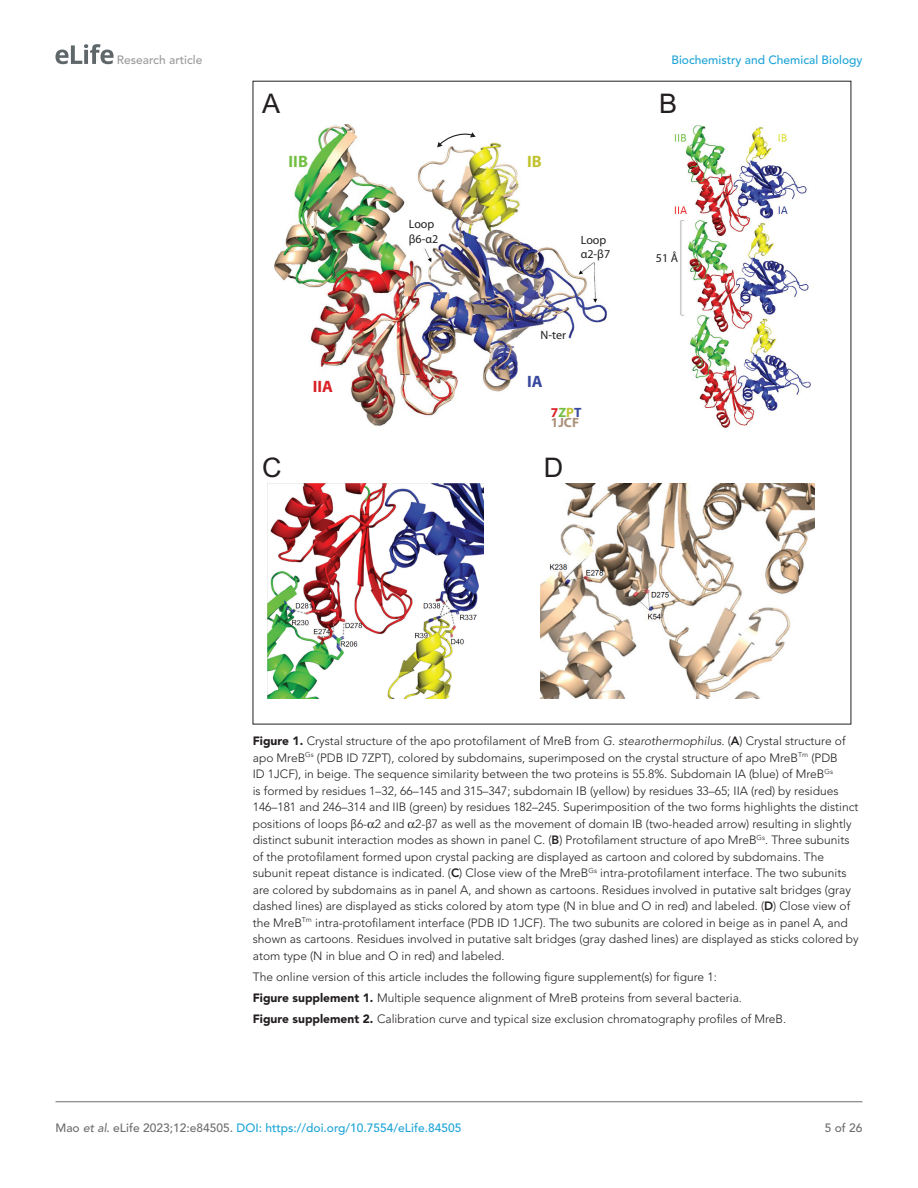
<style>
.page{position:relative;width:918px;height:1188px;background:#fff}
.page>*{position:absolute;margin:0;border:0;box-sizing:border-box;transform-origin:0 0}
.t1{font:27px "Arial";color:#231f20}
.t2{font:700 16.5px "Myriad Pro";color:#d92026}
.t3{font:700 16.5px "Myriad Pro";color:#73bf43}
.t4{font:700 16.5px "Myriad Pro";color:#37489e}
.t5{font:700 16.5px "Myriad Pro";color:#c1c230}
.t6{font:700 13.5px "Myriad Pro";color:#ab9179}
.t7{font:700 13.5px "Myriad Pro";color:#d92026}
.t8{font:300 12px/16.5px "Avenir LT Std";color:#231f20}
.t9{font:500 12px "Avenir LT Std";color:#1ea4d7}
.t10{font:12px/14.4px "Myriad Pro";color:#231f20}
.t11{font:500 12px "Avenir LT Std";color:#9a9a9a}
.t12{font:500 12px "Avenir LT Std";color:#6e6e70}
.s1{color:#73bf43}
.s2{color:#c1c230}
.s3{color:#37489e}
.s4{font-weight:900}
.s5{font-style:italic}
.s6{font-weight:800}
.s7{font-family:"Segoe UI"}
.s8{color:#6e6e70}
.s9{font-style:italic;color:#6e6e70}
</style>
<div class="page">
<svg style="left:55px;top:44px;width:59px;height:20px"></svg>
<hr style="left:56px;top:1101px;width:806px;height:1px;background:#6e6e70">
<img style="left:541px;top:483px;width:274px;height:215px">
<img style="left:268px;top:483px;width:216px;height:216px">
<img style="left:674px;top:125px;width:137px;height:303px">
<div style="left:656px;top:251px;width:21px;height:13px;background:#fff"></div>
<img style="left:274px;top:124px;width:334px;height:302px">
<div style="left:321px;top:376px;width:19px;height:11px;background:#fff"></div>
<div style="left:544px;top:324px;width:25px;height:10px;background:#fff"></div>
<div style="left:289px;top:155px;width:19px;height:12px;background:#fff"></div>
<div style="left:525px;top:155px;width:19px;height:12px;background:#fff"></div>
<div style="left:574px;top:232px;width:39px;height:29px;background:#fff"></div>
<div style="left:404px;top:219px;width:35px;height:27px;background:#fff"></div>
<div style="left:445px;top:130px;width:35px;height:14px;background:#fff"></div>
<div style="left:525px;top:376px;width:19px;height:11px;background:#fff"></div>
<svg style="left:437px;top:132px;width:39px;height:21px"></svg>
<p class="t11" style="left:117px;top:53px;width:87px">Research article</p>
<p class="t9" style="left:672px;top:53px;width:192px">Biochemistry and Chemical Biology</p>
<h1 class="t1" style="left:262px;top:85px;width:20px">A</h1>
<h2 class="t3" style="left:289px;top:150px;width:21px">IIB</h2>
<h2 class="t2" style="left:313px;top:376px;width:22px">IIA</h2>
<p class="t10" style="left:409px;top:217px;width:31px">Loop β6-α2</p>
<h2 class="t5" style="left:527px;top:150px;width:16px">IB</h2>
<p class="t10" style="left:581px;top:232px;width:31px">Loop α2-β7</p>
<p class="t10" style="left:541px;top:327px;width:27px">N-ter</p>
<h2 class="t4" style="left:527px;top:371px;width:17px">IA</h2>
<p class="t7" style="left:551px;top:404px;width:32px">7<span class="s1">Z</span><span class="s2">P</span><span class="s3">T</span></p>
<p class="t6" style="left:551px;top:414px;width:30px">1JCF</p>
<h1 class="t1" style="left:262px;top:449px;width:21px">C</h1>
<h1 class="t1" style="left:544px;top:449px;width:21px">D</h1>
<h1 class="t1" style="left:659px;top:85px;width:20px">B</h1>
<p class="t10" style="left:656px;top:251px;width:24px">51 Å</p>
<p class="t8" style="left:253px;top:733px;width:608px"><span class="s4">Figure 1.</span> Crystal structure of the apo protofilament of MreB from <span class="s5">G</span>. <span class="s5">stearothermophilus.</span> (<span class="s6">A</span>) Crystal structure of apo MreB<sup>Gs</sup> (PDB ID 7ZPT), colored by subdomains, superimposed on the crystal structure of apo MreB<sup>Tm</sup> (PDB<br>ID 1JCF), in beige. The sequence similarity between the two proteins is 55.8%. Subdomain IA (blue) of MreB<sup>Gs<br></sup>is formed by residues 1–32, 66–145 and 315–347; subdomain IB (yellow) by residues 33–65; IIA (red) by residues 146–181 and 246–314 and IIB (green) by residues 182–245. Superimposition of the two forms highlights the distinct positions of loops <span class="s7">β</span>6- 2 and 2-<span class="s7">β</span>7 as well as the movement of domain IB (two-headed arrow) resulting in slightly distinct subunit interaction modes as shown in panel C. (<span class="s6">B</span>) Protofilament structure of apo MreB<sup>Gs</sup>. Three subunits of the protofilament formed upon crystal packing are displayed as cartoon and colored by subdomains. The subunit repeat distance is indicated. (<span class="s6">C</span>) Close view of the MreB<sup>Gs</sup> intra-protofilament interface. The two subunits are colored by subdomains as in panel A, and shown as cartoons. Residues involved in putative salt bridges (gray dashed lines) are displayed as sticks colored by atom type (N in blue and O in red) and labeled. (<span class="s6">D</span>) Close view of the MreB<sup>Tm</sup> intra-protofilament interface (PDB ID 1JCF). The two subunits are colored in beige as in panel A, and shown as cartoons. Residues involved in putative salt bridges (gray dashed lines) are displayed as sticks colored by atom type (N in blue and O in red) and labeled.</p>
<p class="t8" style="left:253px;top:966px;width:535px;line-height:21px">The online version of this article includes the following figure supplement(s) for figure 1:<br><span class="s4">Figure supplement 1.</span> Multiple sequence alignment of MreB proteins from several bacteria.<br><span class="s4">Figure supplement 2.</span> Calibration curve and typical size exclusion chromatography profiles of MreB.</p>
<p class="t9" style="left:56px;top:1121px;width:407px"><span class="s8">Mao</span> <span class="s9">et al</span><span class="s8">. eLife 2023;12:e84505.</span> DOI: https://doi.org/10.7554/eLife.84505</p>
<p class="t12" style="left:825px;top:1121px;width:39px">5 of 26</p>
</div>
